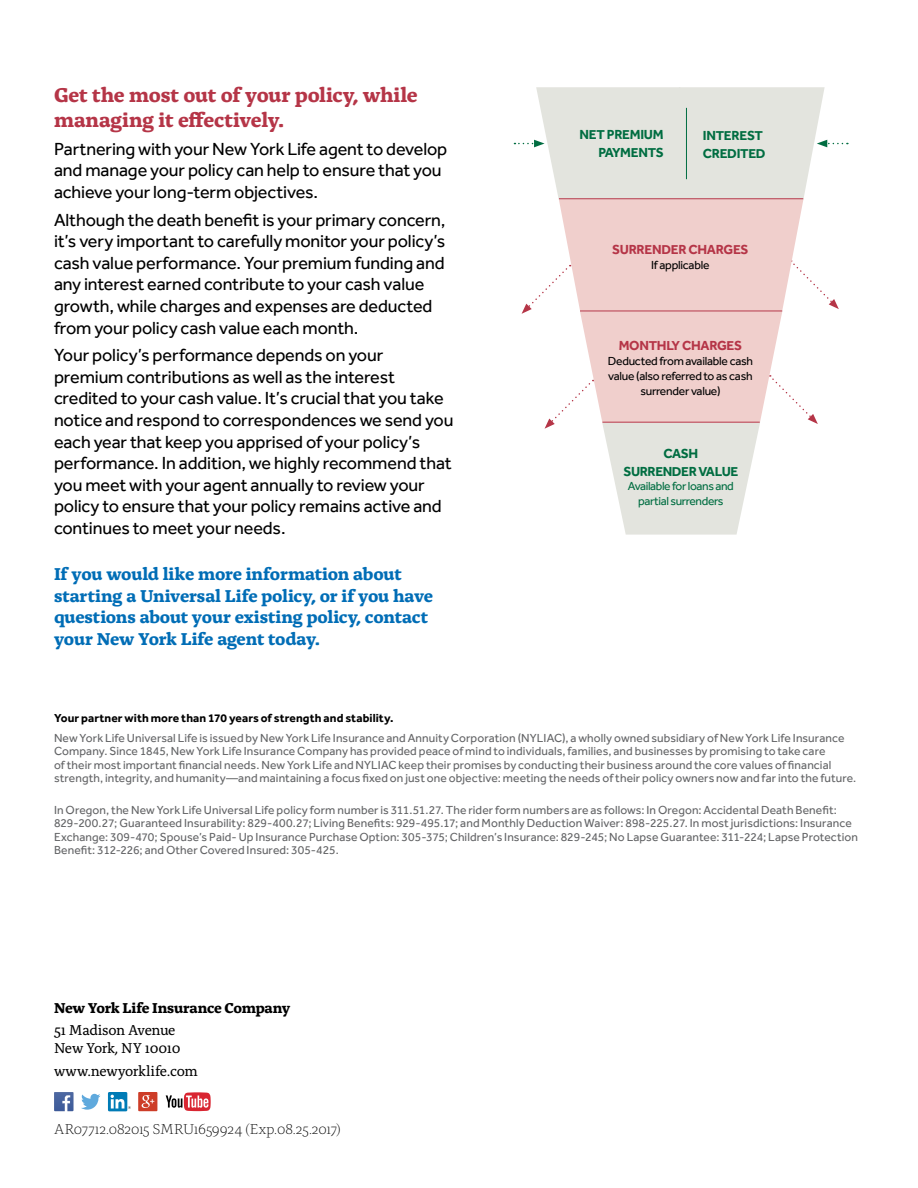
<style>
.page{position:relative;width:918px;height:1188px;background:#fff}
.page>*{position:absolute;margin:0;border:0;box-sizing:border-box;transform-origin:0 0}
.t1{font:700 21px/25.2px "Alda OT";letter-spacing:-.01em;color:#b53547}
.t2{font:18px/21.6px "NYLIC Effra";letter-spacing:-.005em;color:#000}
.t3{font:700 18px/21.6px "Alda OT";letter-spacing:-.01em;color:#006db6}
.t4{font:15px/18px "Alda OT";letter-spacing:-.025em;color:#000}
.t5{font:300 15px "Alda OT";letter-spacing:-.015em;color:#000}
.t6{font:700 15px "Alda OT";letter-spacing:-.02em;color:#000}
.t7{font:700 13.5px/18px "NYLIC Effra";letter-spacing:-.02em;color:#006d41}
.t8{font:700 13.5px "NYLIC Effra";letter-spacing:-.02em;color:#b53547}
.t9{font:12px/13.5px "NYLIC Effra";letter-spacing:.01em;color:#636466}
.t10{font:12px/15px "NYLIC Effra";letter-spacing:-.02em;color:#000;text-align:center}
.t11{font:700 12px "NYLIC Effra";letter-spacing:.01em;color:#000}
.t12{font:12px/14.4px "NYLIC Effra";letter-spacing:-.03em;color:#006d41;text-align:center}
</style>
<div class="page">
<svg style="left:514px;top:87px;width:334px;height:448px"></svg>
<hr style="left:686px;top:108px;width:1px;height:71px;background:#006d41">
<hr style="left:580px;top:311px;width:202px;height:1px;background:#b53547">
<hr style="left:602px;top:422px;width:158px;height:1px;background:#b53547">
<hr style="left:559px;top:198px;width:244px;height:1px;background:#b53547">
<svg style="left:166px;top:1092px;width:45px;height:19px"></svg>
<svg style="left:81px;top:1094px;width:19px;height:16px"></svg>
<svg style="left:54px;top:1092px;width:19px;height:19px"></svg>
<svg style="left:108px;top:1092px;width:19px;height:19px"></svg>
<svg style="left:111px;top:1095px;width:20px;height:14px"></svg>
<svg style="left:138px;top:1092px;width:19px;height:19px"></svg>
<h1 class="t1" style="left:54px;top:84px;width:365px">Get the most out of your policy, while managing it effectively.</h1>
<h2 class="t2" style="left:54px;top:138px;width:395px">Partnering with your New York Life agent to develop and manage your policy can help to ensure that you achieve your long-term objectives.</h2>
<p class="t2" style="left:54px;top:209px;width:393px">Although the death benefit is your primary concern, it’s very important to carefully monitor your policy’s cash value performance. Your premium funding and any interest earned contribute to your cash value growth, while charges and expenses are deducted from your policy cash value each month.</p>
<p class="t2" style="left:54px;top:344px;width:401px">Your policy’s performance depends on your premium contributions as well as the interest credited to your cash value. It’s crucial that you take notice and respond to correspondences we send you each year that keep you apprised of your policy’s performance. In addition, we highly recommend that you meet with your agent annually to review your policy to ensure that your policy remains active and continues to meet your needs.</p>
<h2 class="t3" style="left:54px;top:565px;width:381px">If you would like more information about starting a Universal Life policy, or if you have questions about your existing policy, contact your New York Life agent today.</h2>
<p class="t7" style="left:580px;top:126px;width:86px;text-align:right">NET PREMIUM<br>PAYMENTS</p>
<p class="t7" style="left:703px;top:126px;width:64px">INTEREST<br>CREDITED</p>
<p class="t8" style="left:612px;top:241px;width:138px">SURRENDER CHARGES</p>
<p class="t10" style="left:651px;top:257px;width:60px">If applicable</p>
<p class="t8" style="left:619px;top:338px;width:125px">MONTHLY CHARGES</p>
<p class="t10" style="left:608px;top:354px;width:147px">Deducted from available cash value (also referred to as cash surrender value)</p>
<p class="t7" style="left:623px;top:444px;width:116px;text-align:center">CASH<br>SURRENDER VALUE</p>
<p class="t12" style="left:628px;top:479px;width:107px">Available for loans and partial surrenders</p>
<p class="t11" style="left:54px;top:711px;width:341px">Your partner with more than 170 years of strength and stability.</p>
<p class="t9" style="left:54px;top:731px;width:804px">New York Life Universal Life is issued by New York Life Insurance and Annuity Corporation (NYLIAC), a wholly owned subsidiary of New York Life Insurance Company. Since 1845, New York Life Insurance Company has provided peace of mind to individuals, families, and businesses by promising to take care<br>of their most important financial needs. New York Life and NYLIAC keep their promises by conducting their business around the core values of financial strength, integrity, and humanity—and maintaining a focus fixed on just one objective: meeting the needs of their policy owners now and far into the future.</p>
<p class="t9" style="left:54px;top:803px;width:806px">In Oregon, the New York Life Universal Life policy form number is 311.51.27. The rider form numbers are as follows: In Oregon: Accidental Death Benefit:<br>829-200.27; Guaranteed Insurability: 829-400.27; Living Benefits: 929-495.17; and Monthly Deduction Waiver: 898-225.27. In most jurisdictions: Insurance Exchange: 309-470; Spouse’s Paid- Up Insurance Purchase Option: 305-375; Children’s Insurance: 829-245; No Lapse Guarantee: 311-224; Lapse Protection Benefit: 312-226; and Other Covered Insured: 305-425.</p>
<p class="t6" style="left:54px;top:1001px;width:238px">New York Life Insurance Company</p>
<p class="t4" style="left:54px;top:1022px;width:128px">51 Madison Avenue<br>New York, NY 10010</p>
<p class="t4" style="left:54px;top:1063px;width:145px">www.newyorklife.com</p>
<p class="t5" style="left:54px;top:1123px;width:288px">AR07712.082015 SMRU1659924 (Exp.08.25.2017)</p>
</div>
